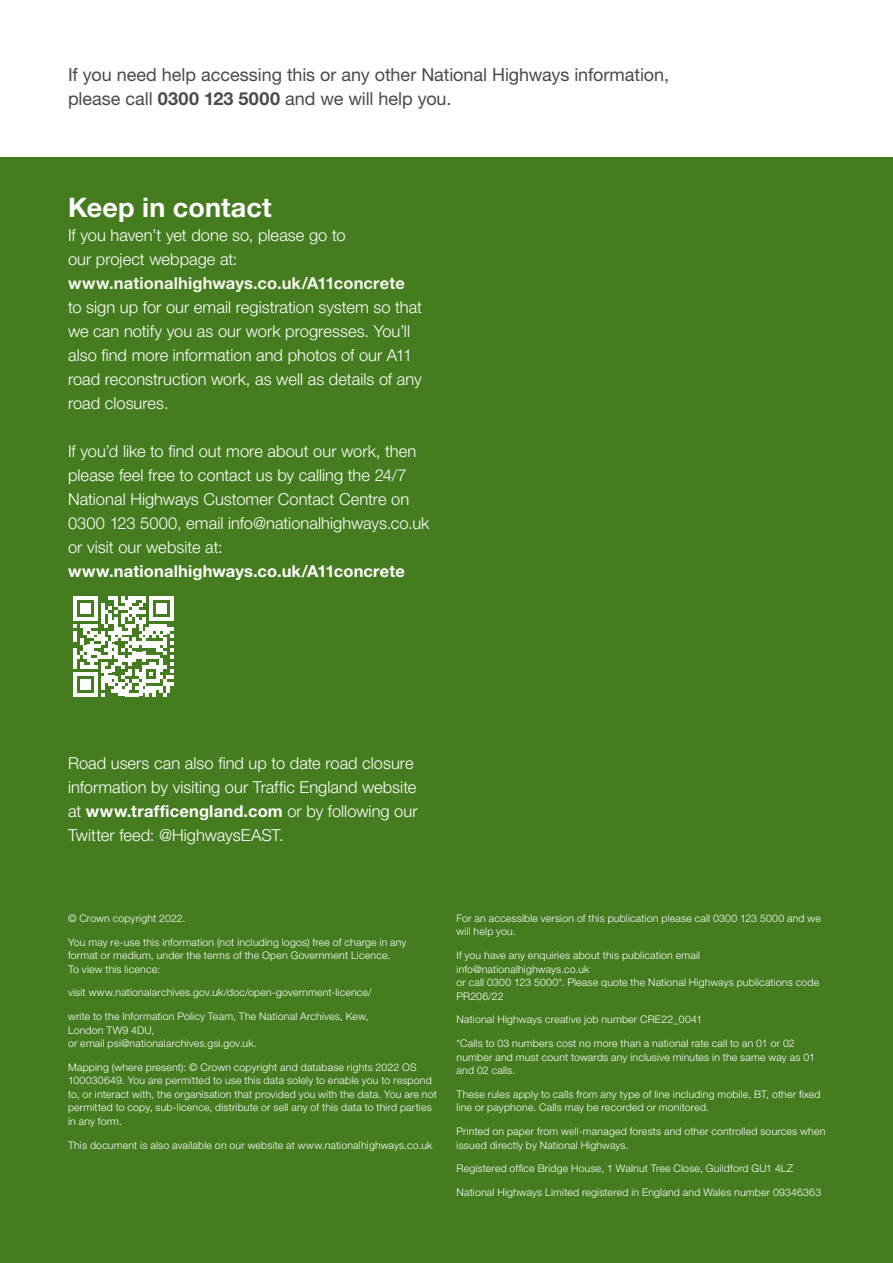
<style>
.page{position:relative;width:893px;height:1263px;background:#fff}
.page>*{position:absolute;margin:0;border:0;box-sizing:border-box;transform-origin:0 0}
.t1{font:700 27px "Helvetica Neue LT Pro";letter-spacing:.005em;color:#fff}
.t2{font:18px/24px "Helvetica Neue LT Pro";letter-spacing:-.005em;color:#4a4a49}
.t3{font:300 16.5px/24px "Helvetica Neue LT Pro";color:#fff}
.t4{font:700 16.5px "Helvetica Neue LT Pro";letter-spacing:.01em;color:#f5f8ed}
.t5{font:700 16.5px "Helvetica Neue LT Pro";letter-spacing:.01em;color:#fff}
.t6{font:300 10.5px/13.5px "Helvetica Neue LT Pro";letter-spacing:.02em;color:#fff}
.s1{font-weight:700}
</style>
<div class="page">
<div style="left:0;top:157px;width:893px;height:1106px;background:#457c1f"></div>
<svg style="left:73px;top:596px;width:100px;height:100px"></svg>
<h2 class="t2" style="left:68px;top:62px;width:602px">If you need help accessing this or any other National Highways information, please call <span class="s1">0300 123 5000</span> and we will help you.</h2>
<h1 class="t1" style="left:68px;top:191px;width:205px">Keep in contact</h1>
<h3 class="t3" style="left:68px;top:223px;width:279px">If you haven’t yet done so, please go to our project webpage at:</h3>
<h3 class="t4" style="left:68px;top:273px;width:338px">www.nationalhighways.co.uk/A11concrete</h3>
<h3 class="t3" style="left:68px;top:295px;width:356px">to sign up for our email registration system so that we can notify you as our work progresses. You’ll also find more information and photos of our A11 road reconstruction work, as well as details of any road closures.</h3>
<h3 class="t3" style="left:68px;top:439px;width:363px">If you’d like to find out more about our work, then please feel free to contact us by calling the 24/7<br>National Highways Customer Contact Centre on 0300 123 5000, email info@nationalhighways.co.uk or visit our website at:</h3>
<h3 class="t5" style="left:68px;top:561px;width:338px">www.nationalhighways.co.uk/A11concrete</h3>
<h3 class="t3" style="left:68px;top:751px;width:351px">Road users can also find up to date road closure information by visiting our Traffic England website at <span class="s1">www.trafficengland.com</span> or by following our Twitter feed: @HighwaysEAST.</h3>
<p class="t6" style="left:68px;top:911px;width:119px">© Crown copyright 2022.</p>
<p class="t6" style="left:68px;top:935px;width:340px">You may re-use this information (not including logos) free of charge in any format or medium, under the terms of the Open Government Licence.<br>To view this licence:</p>
<p class="t6" style="left:68px;top:985px;width:305px">visit www.nationalarchives.gov.uk/doc/open-government-licence/</p>
<p class="t6" style="left:68px;top:1009px;width:302px">write to the Information Policy Team, The National Archives, Kew,<br>London TW9 4DU,<br>or email psi@nationalarchives.gsi.gov.uk.</p>
<p class="t6" style="left:68px;top:1060px;width:370px">Mapping (where present): © Crown copyright and database rights 2022 OS 100030649. You are permitted to use this data solely to enable you to respond to, or interact with, the organisation that provided you with the data. You are not permitted to copy, sub-licence, distribute or sell any of this data to third parties in any form.</p>
<p class="t6" style="left:68px;top:1138px;width:366px">This document is also available on our website at www.nationalhighways.co.uk</p>
<p class="t6" style="left:457px;top:911px;width:366px">For an accessible version of this publication please call 0300 123 5000 and we will help you.</p>
<p class="t6" style="left:457px;top:948px;width:364px">If you have any enquiries about this publication email info@nationalhighways.co.uk<br>or call 0300 123 5000*. Please quote the National Highways publications code PR206/22</p>
<p class="t6" style="left:457px;top:1013px;width:247px">National Highways creative job number CRE22_0041</p>
<p class="t6" style="left:457px;top:1036px;width:360px">*Calls to 03 numbers cost no more than a national rate call to an 01 or 02 number and must count towards any inclusive minutes in the same way as 01 and 02 calls.</p>
<p class="t6" style="left:457px;top:1087px;width:366px">These rules apply to calls from any type of line including mobile, BT, other fixed line or payphone. Calls may be recorded or monitored.</p>
<p class="t6" style="left:457px;top:1124px;width:370px">Printed on paper from well-managed forests and other controlled sources when issued directly by National Highways.</p>
<p class="t6" style="left:457px;top:1162px;width:338px">Registered office Bridge House, 1 Walnut Tree Close, Guildford GU1 4LZ</p>
<p class="t6" style="left:457px;top:1185px;width:366px">National Highways Limited registered in England and Wales number 09346363</p>
</div>
